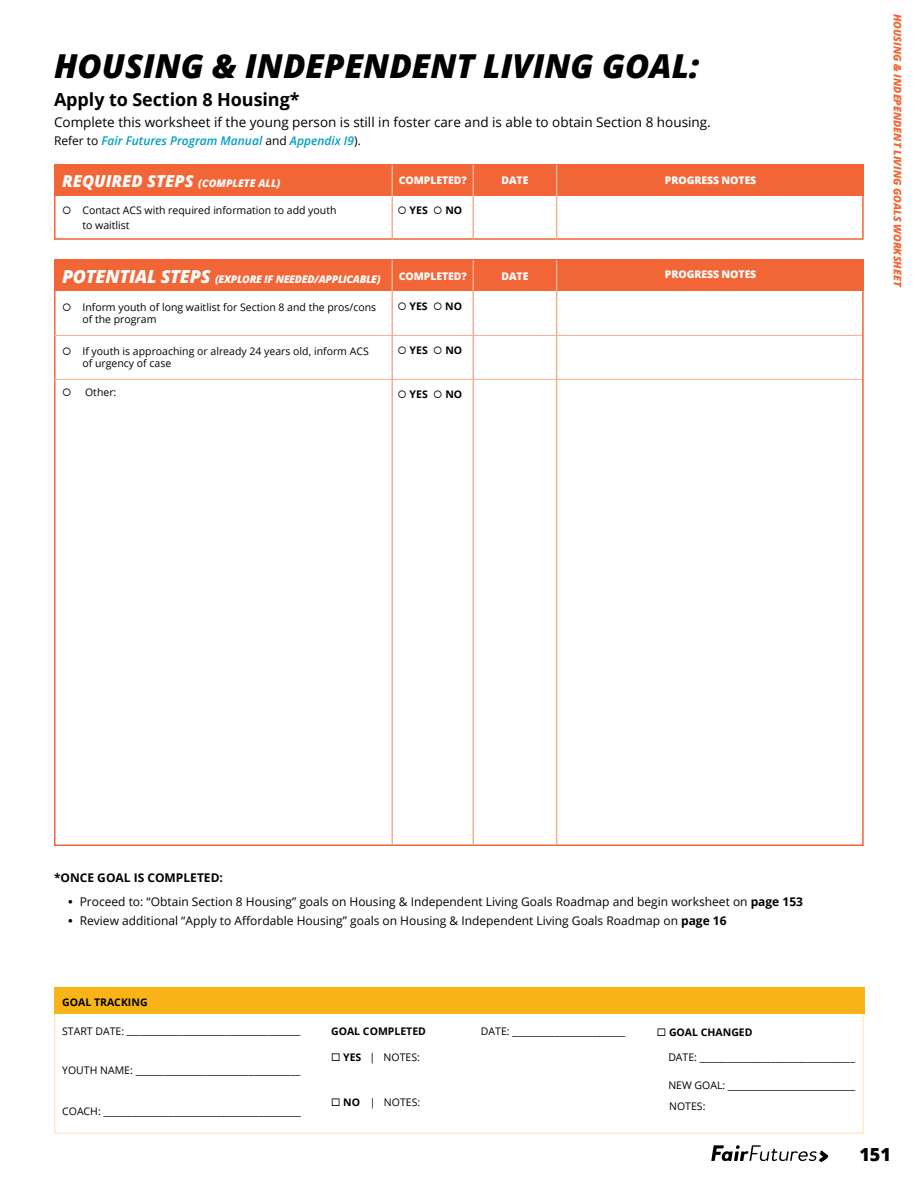
<style>
.page{position:relative;width:918px;height:1188px;background:#fff}
.page>*{position:absolute;margin:0;border:0;box-sizing:border-box;transform-origin:0 0}
.t1{font:italic 800 33px "Open Sans";color:#000}
.t2{font:700 18px "Open Sans";letter-spacing:-.005em;color:#000}
.t3{font:800 18px "Open Sans";color:#000}
.Goal_Title{font:italic 800 16.5px "Open Sans";color:#fff}
.t4{font:13.5px "Open Sans";color:#000}
.t5{font:12px "Open Sans";color:#000}
.t6{font:italic 600 12px "Open Sans";color:#009dc6}
.t7{font:700 12px "Open Sans";color:#000}
.t8{font:10.5px/12.6px "Open Sans";color:#000}
.Steps{font:700 10.5px "Open Sans";color:#000}
.Goal_Title-2{font:800 10.5px "Open Sans";letter-spacing:-.01em;color:#fff}
.Goal_Title-3{font:italic 800 10.5px "Open Sans";letter-spacing:-.03em;color:#fff}
.t9{font:italic 800 10.5px "Open Sans";letter-spacing:-.005em;color:#f26536}
.s1{font-weight:400;font-style:normal;color:#000}
.s2{font-size:10.5px}
.s3{font-size:18px}
.s4{font-family:"Gotham";font-weight:700}
.s5{font-weight:700}
</style>
<div class="page">
<svg style="left:711px;top:1145px;width:117px;height:17px"></svg>
<div style="left:54px;top:165px;width:810px;height:75px;border:2px solid #f26536"></div>
<div style="left:54px;top:164px;width:810px;height:32px;background:#f26536"></div>
<hr style="left:392px;top:165px;width:1px;height:74px;background:#f9ae8b">
<hr style="left:472px;top:165px;width:2px;height:74px;background:#f9ae8b">
<hr style="left:556px;top:165px;width:1px;height:75px;background:#f9ae8b">
<div style="left:54px;top:260px;width:810px;height:31px;background:#f26536"></div>
<hr style="left:392px;top:260px;width:1px;height:584px;background:#f9ae8b">
<hr style="left:472px;top:260px;width:2px;height:584px;background:#f9ae8b">
<hr style="left:556px;top:260px;width:1px;height:584px;background:#f9ae8b">
<hr style="left:54px;top:379px;width:808px;height:1px;background:#f9ae8b">
<hr style="left:54px;top:335px;width:808px;height:1px;background:#f9ae8b">
<div style="left:54px;top:989px;width:810px;height:145px;border:2px solid #fdd68f"></div>
<div style="left:54px;top:988px;width:810px;height:26px;background:#f9b518"></div>
<p class="t1" style="left:54px;top:41px;width:647px">HOUSING &amp; INDEPENDENT LIVING GOAL:</p>
<p class="t4" style="left:54px;top:113px;width:658px">Complete this worksheet if the young person is still in foster care and is able to obtain Section 8 housing.</p>
<p class="t6" style="left:54px;top:133px;width:308px"><span class="s1">Refer to</span> Fair Futures Program Manual <span class="s1">and</span> Appendix I9<span class="s1">).</span></p>
<p class="t2" style="left:54px;top:87px;width:247px">Apply to Section 8 Housing*</p>
<p class="Goal_Title" style="left:62px;top:168px;width:220px">REQUIRED STEPS <span class="s2">(COMPLETE ALL)</span></p>
<p class="Goal_Title-2" style="left:399px;top:172px;width:69px">COMPLETED?</p>
<p class="Steps" style="left:398px;top:203px;width:66px">○ YES ○ NO</p>
<p class="t8" style="left:82px;top:203px;width:256px;line-height:15px;text-indent:-20px">○ Contact ACS with required information to add youth to waitlist</p>
<p class="Goal_Title-2" style="left:501px;top:172px;width:28px">DATE</p>
<p class="Goal_Title-2" style="left:665px;top:172px;width:93px">PROGRESS NOTES</p>
<p class="Goal_Title-3" style="left:62px;top:271px;width:320px"><span class="s3">POTENTIAL STEPS</span> (EXPLORE IF NEEDED/APPLICABLE)</p>
<p class="Goal_Title-2" style="left:399px;top:268px;width:69px">COMPLETED?</p>
<p class="Goal_Title-2" style="left:501px;top:268px;width:28px">DATE</p>
<p class="Goal_Title-2" style="left:665px;top:266px;width:93px">PROGRESS NOTES</p>
<p class="t8" style="left:82px;top:300px;width:295px;text-indent:-20px">○ Inform youth of long waitlist for Section 8 and the pros/cons of the program</p>
<p class="Steps" style="left:397px;top:298px;width:66px">○ YES ○ NO</p>
<p class="t8" style="left:82px;top:344px;width:288px;text-indent:-20px">○ If youth is approaching or already 24 years old, inform ACS of urgency of case</p>
<p class="Steps" style="left:398px;top:342px;width:66px">○ YES ○ NO</p>
<p class="t8" style="left:62px;top:386px;width:56px">○ Other:</p>
<p class="Steps" style="left:398px;top:386px;width:66px">○ YES ○ NO</p>
<p class="t9" style="left:906px;top:14px;width:275px;rotate:90deg">HOUSING &amp; INDEPENDENT LIVING GOALS WORKSHEET</p>
<p class="t7" style="left:54px;top:869px;width:170px">*ONCE GOAL IS COMPLETED:</p>
<p class="t5" style="left:68px;top:894px;width:737px"><span class="s4">•</span> Proceed to: “Obtain Section 8 Housing” goals on Housing &amp; Independent Living Goals Roadmap and begin worksheet on <span class="s5">page 153</span></p>
<p class="t5" style="left:68px;top:913px;width:661px"><span class="s4">•</span> Review additional “Apply to Affordable Housing” goals on Housing &amp; Independent Living Goals Roadmap on <span class="s5">page 16</span></p>
<p class="Steps" style="left:62px;top:995px;width:87px">GOAL TRACKING</p>
<p class="t8" style="left:62px;top:1024px;width:240px">START DATE: _____________________________________</p>
<p class="t8" style="left:62px;top:1063px;width:240px">YOUTH NAME: ___________________________________</p>
<p class="t8" style="left:62px;top:1105px;width:240px">COACH: __________________________________________</p>
<p class="Steps" style="left:331px;top:1024px;width:96px">GOAL COMPLETED</p>
<p class="t8" style="left:481px;top:1025px;width:146px">DATE: ________________________</p>
<p class="t8" style="left:331px;top:1051px;width:90px">◻ <span class="s5">YES</span> | NOTES:</p>
<p class="t8" style="left:331px;top:1096px;width:91px">◻ <span class="s5">NO</span> | NOTES:</p>
<p class="Steps" style="left:657px;top:1025px;width:97px">◻ GOAL CHANGED</p>
<p class="t8" style="left:668px;top:1051px;width:188px">DATE: _________________________________</p>
<p class="t8" style="left:669px;top:1100px;width:38px">NOTES:</p>
<p class="t8" style="left:668px;top:1078px;width:188px">NEW GOAL: ____________________________</p>
<h2 class="t3" style="left:859px;top:1141px;width:33px">151</h2>
</div>
